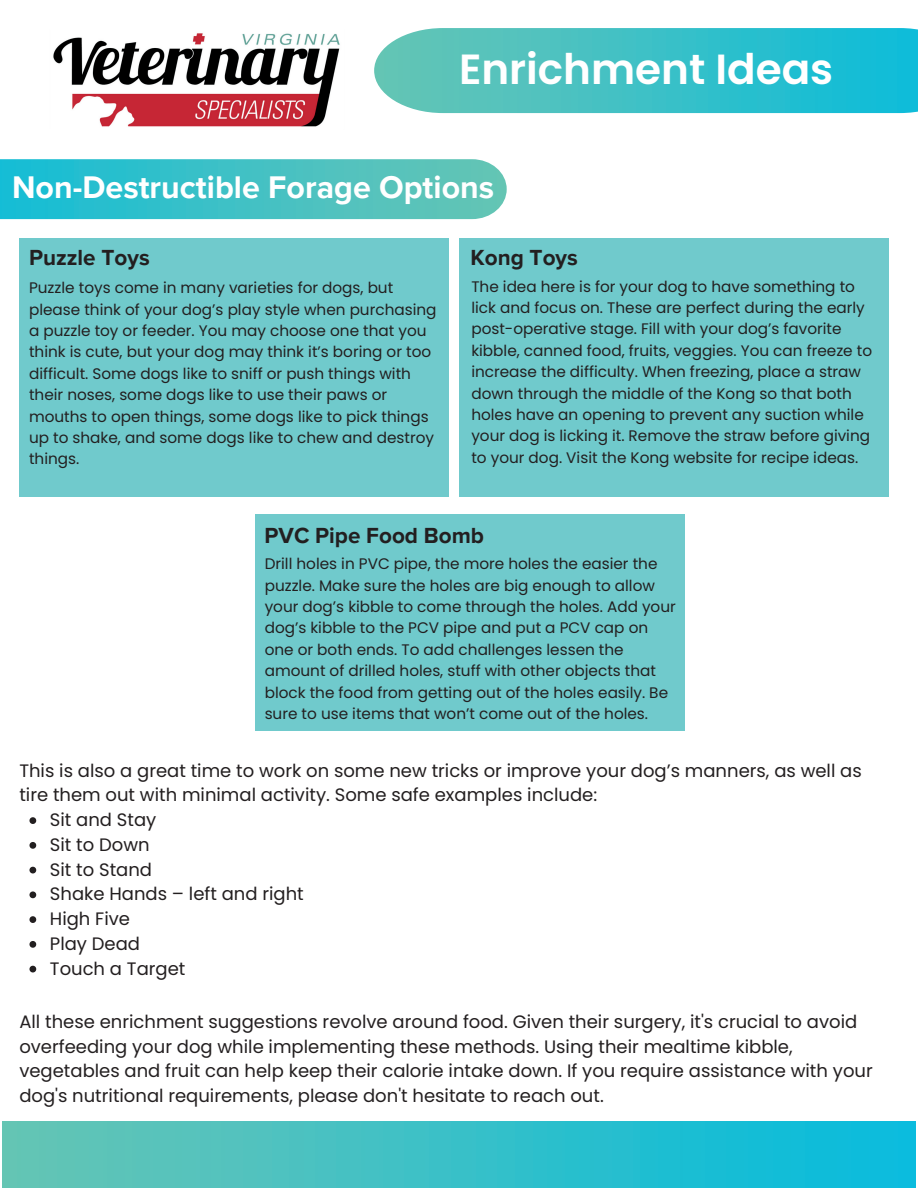
<style>
.page{position:relative;width:918px;height:1188px;background:#fff}
.page>*{position:absolute;margin:0;border:0;box-sizing:border-box;transform-origin:0 0}
.t1{font:600 42.15px "Poppins";color:#fff}
.t2{font:700 34.5px "Proxima Nova";color:#fff}
.t3{font:700 32.25px "Proxima Nova";color:#fff}
.t4{font:700 22.5px "Proxima Nova";color:#231f20}
.t5{font:18px/24.8px "Poppins";color:#231f20}
.t6{font:15.3px/21.3px "Poppins";color:#231f20}
</style>
<div class="page">
<div style="left:3px;top:1121px;width:912px;height:67px;background:linear-gradient(to right,#69c5b3,#06bbdd)"></div>
<img style="left:53px;top:33px;width:287px;height:94px">
<svg style="left:374px;top:28px;width:544px;height:85px;background:#3fc2c8"></svg>
<svg style="left:0;top:159px;width:507px;height:60px;background:#43c1c5"></svg>
<div style="left:255px;top:514px;width:429px;height:217px;background:#70cacc"></div>
<div style="left:19px;top:238px;width:430px;height:258px;background:#70cacc"></div>
<div style="left:459px;top:238px;width:429px;height:258px;background:#70cacc"></div>
<svg style="left:29px;top:817px;width:7px;height:7px"></svg>
<svg style="left:29px;top:842px;width:7px;height:7px"></svg>
<svg style="left:29px;top:867px;width:7px;height:6px"></svg>
<svg style="left:29px;top:891px;width:7px;height:7px"></svg>
<svg style="left:29px;top:916px;width:7px;height:7px"></svg>
<svg style="left:29px;top:941px;width:7px;height:7px"></svg>
<svg style="left:29px;top:966px;width:7px;height:6px"></svg>
<h1 class="t1" style="left:459px;top:40px;width:376px">Enrichment Ideas</h1>
<h2 class="t2" style="left:142px;top:153px;width:185px">Confinment</h2>
<h4 class="t3" style="left:12px;top:168px;width:484px">Non-Destructible Forage Options</h4>
<p class="t4" style="left:29px;top:244px;width:122px">Puzzle Toys</p>
<h4 class="t6" style="left:29px;top:277px;width:409px">Puzzle toys come in many varieties for dogs, but please think of your dog’s play style when purchasing a puzzle toy or feeder. You may choose one that you think is cute, but your dog may think it’s boring or too difficult. Some dogs like to sniff or push things with their noses, some dogs like to use their paws or mouths to open things, some dogs like to pick things up to shake, and some dogs like to chew and destroy things.</h4>
<h5 class="t4" style="left:470px;top:244px;width:109px">Kong Toys</h5>
<p class="t6" style="left:471px;top:276px;width:402px">The idea here is for your dog to have something to lick and focus on. These are perfect during the early post-operative stage. Fill with your dog’s favorite kibble, canned food, fruits, veggies. You can freeze to increase the difficulty. When freezing, place a straw down through the middle of the Kong so that both holes have an opening to prevent any suction while your dog is licking it. Remove the straw before giving to your dog. Visit the Kong website for recipe ideas.</p>
<p class="t4" style="left:265px;top:522px;width:221px">PVC Pipe Food Bomb</p>
<p class="t6" style="left:265px;top:553px;width:413px">Drill holes in PVC pipe, the more holes the easier the puzzle. Make sure the holes are big enough to allow your dog’s kibble to come through the holes. Add your dog’s kibble to the PCV pipe and put a PCV cap on one or both ends. To add challenges lessen the amount of drilled holes, stuff with other objects that block the food from getting out of the holes easily. Be sure to use items that won’t come out of the holes.</p>
<p class="t5" style="left:19px;top:758px;width:844px">This is also a great time to work on some new tricks or improve your dog’s manners, as well as tire them out with minimal activity. Some safe examples include:</p>
<p class="t5" style="left:50px;top:808px;width:108px">Sit and Stay</p>
<p class="t5" style="left:50px;top:832px;width:101px">Sit to Down</p>
<p class="t5" style="left:50px;top:857px;width:104px">Sit to Stand</p>
<p class="t5" style="left:50px;top:882px;width:255px">Shake Hands – left and right</p>
<p class="t5" style="left:50px;top:907px;width:82px">High Five</p>
<p class="t5" style="left:50px;top:931px;width:92px">Play Dead</p>
<h3 class="t5" style="left:50px;top:956px;width:137px">Touch a Target</h3>
<h5 class="t5" style="left:19px;top:1009px;width:855px">All these enrichment suggestions revolve around food. Given their surgery, it's crucial to avoid overfeeding your dog while implementing these methods. Using their mealtime kibble, vegetables and fruit can help keep their calorie intake down. If you require assistance with your dog's nutritional requirements, please don't hesitate to reach out.</h5>
</div>
